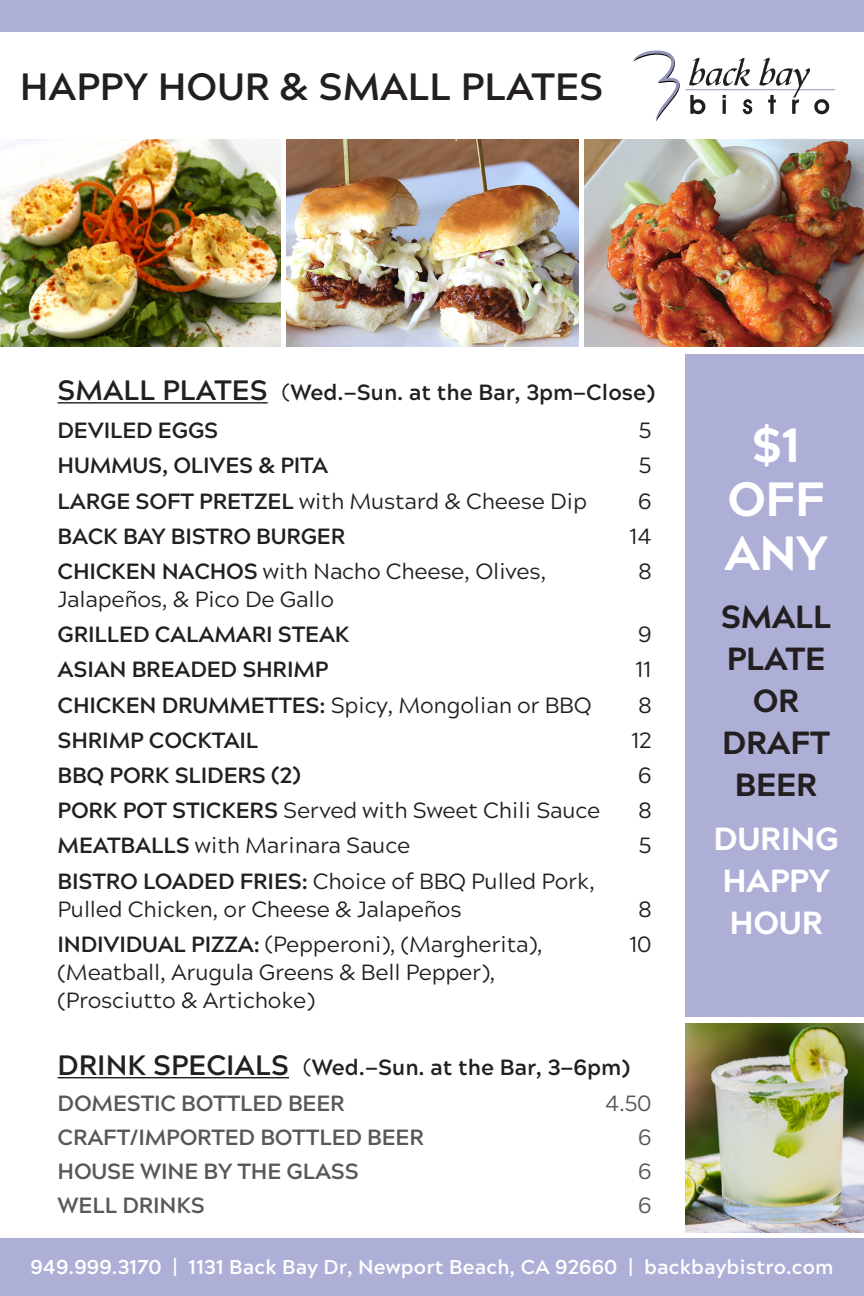
<style>
.page{position:relative;width:864px;height:1296px;background:#fff}
.page>*{position:absolute;margin:0;border:0;box-sizing:border-box;transform-origin:0 0}
.t1{font:800 48px/54px "Acherus Grotesque";letter-spacing:-.01em;color:#fff}
.t2{font:700 38px "Acherus Grotesque";color:#231f20}
.t3{font:800 32px/42px "Acherus Grotesque";letter-spacing:-.01em;color:#231f20}
.t4{font:800 32px "Acherus Grotesque";letter-spacing:-.01em;color:#fff}
.t5{font:22px/28px "Acherus Grotesque";letter-spacing:-.01em;color:#231f20}
.t6{font:700 22px "Acherus Grotesque";letter-spacing:-.01em;color:#231f20}
.t7{font:700 22px "Acherus Grotesque";letter-spacing:-.01em;color:#57585a}
.t8{font:22px "Acherus Grotesque";color:#57585a}
.t9{font:700 20px "Acherus Grotesque";letter-spacing:.01em;color:#fff}
.s1{font-size:28px}
.s2{font-weight:400}
.s3{font-weight:700}
</style>
<div class="page">
<div style="left:0;top:0;width:864px;height:32px;background:#adafd7"></div>
<div style="left:0;top:1238px;width:864px;height:58px;background:#adafd7"></div>
<div style="left:685px;top:354px;width:179px;height:876px;background:#adafd7"></div>
<img style="left:0;top:139px;width:280px;height:208px">
<img style="left:584px;top:139px;width:280px;height:208px">
<svg style="left:685px;top:1017px;width:179px;height:7px"></svg>
<img style="left:685px;top:1024px;width:179px;height:208px">
<img style="left:287px;top:139px;width:291px;height:208px">
<hr style="left:58px;top:402px;width:210px;height:2px;background:#231f20">
<hr style="left:58px;top:1077px;width:231px;height:1px;background:#231f20">
<svg style="left:690px;top:95px;width:15px;height:19px"></svg>
<hr style="left:723px;top:100px;width:3px;height:14px;background:#211e1e">
<svg style="left:743px;top:99px;width:9px;height:15px"></svg>
<hr style="left:686px;top:89px;width:149px;height:1px;background:#9194b6">
<svg style="left:689px;top:58px;width:61px;height:28px"></svg>
<svg style="left:759px;top:58px;width:70px;height:56px"></svg>
<svg style="left:633px;top:50px;width:47px;height:72px"></svg>
<p class="t2" style="left:20px;top:54px;width:585px">HAPPY HOUR &amp; SMALL PLATES</p>
<p class="t6" style="left:58px;top:374px;width:599px"><span class="s1">SMALL PLATES</span> <span class="s2">(</span>Wed.—Sun. at the Bar, 3pm—Close)</p>
<p class="t6" style="left:58px;top:412px;width:162px">DEVILED EGGS</p>
<p class="t5" style="left:639px;top:415px;width:14px">5</p>
<p class="t6" style="left:58px;top:447px;width:272px">HUMMUS, OLIVES &amp; PITA</p>
<p class="t5" style="left:639px;top:451px;width:14px">5</p>
<p class="t5" style="left:58px;top:486px;width:531px"><span class="s3">LARGE SOFT PRETZEL</span> with Mustard &amp; Cheese Dip</p>
<p class="t5" style="left:638px;top:486px;width:15px">6</p>
<p class="t6" style="left:58px;top:517px;width:289px">BACK BAY BISTRO BURGER</p>
<p class="t5" style="left:629px;top:521px;width:24px">14</p>
<p class="t5" style="left:58px;top:556px;width:490px"><span class="s3">CHICKEN NACHOS</span> with Nacho Cheese, Olives,</p>
<p class="t5" style="left:638px;top:556px;width:15px">8</p>
<p class="t5" style="left:58px;top:584px;width:278px">Jalapeños, &amp; Pico De Gallo</p>
<p class="t6" style="left:58px;top:616px;width:293px">GRILLED CALAMARI STEAK</p>
<p class="t5" style="left:638px;top:619px;width:15px">9</p>
<p class="t6" style="left:58px;top:651px;width:272px">ASIAN BREADED SHRIMP</p>
<p class="t5" style="left:636px;top:655px;width:18px">11</p>
<p class="t5" style="left:58px;top:690px;width:536px"><span class="s3">CHICKEN DRUMMETTES:</span> Spicy, Mongolian or BBQ</p>
<p class="t5" style="left:638px;top:690px;width:15px">8</p>
<p class="t6" style="left:58px;top:721px;width:202px">SHRIMP COCKTAIL</p>
<p class="t5" style="left:631px;top:725px;width:22px">12</p>
<p class="t6" style="left:58px;top:757px;width:244px">BBQ PORK SLIDERS (2)</p>
<p class="t5" style="left:638px;top:760px;width:15px">6</p>
<p class="t5" style="left:58px;top:795px;width:544px"><span class="s3">PORK POT STICKERS</span> Served with Sweet Chili Sauce</p>
<p class="t5" style="left:638px;top:795px;width:15px">8</p>
<p class="t5" style="left:58px;top:831px;width:354px"><span class="s3">MEATBALLS</span> with Marinara Sauce</p>
<p class="t5" style="left:639px;top:831px;width:14px">5</p>
<p class="t5" style="left:58px;top:866px;width:539px"><span class="s3">BISTRO LOADED FRIES:</span> Choice of BBQ Pulled Pork,<br>Pulled Chicken, or Cheese &amp; Jalapeños</p>
<p class="t5" style="left:638px;top:894px;width:15px">8</p>
<p class="t5" style="left:58px;top:929px;width:487px"><span class="s3">INDIVIDUAL PIZZA:</span> (Pepperoni), (Margherita),</p>
<p class="t5" style="left:629px;top:929px;width:24px">10</p>
<p class="t5" style="left:58px;top:957px;width:439px">(Meatball, Arugula Greens &amp; Bell Pepper), (Prosciutto &amp; Artichoke)</p>
<p class="t6" style="left:58px;top:1048px;width:574px"><span class="s1">DRINK SPECIALS</span> <span class="s2">(</span>Wed.—Sun. at the Bar, 3—6pm)</p>
<p class="t7" style="left:58px;top:1085px;width:289px">DOMESTIC BOTTLED BEER</p>
<p class="t8" style="left:605px;top:1085px;width:48px">4.50</p>
<p class="t7" style="left:58px;top:1119px;width:368px">CRAFT/IMPORTED BOTTLED BEER</p>
<p class="t8" style="left:638px;top:1119px;width:15px">6</p>
<p class="t7" style="left:58px;top:1153px;width:303px">HOUSE WINE BY THE GLASS</p>
<p class="t8" style="left:638px;top:1153px;width:15px">6</p>
<p class="t7" style="left:58px;top:1187px;width:149px">WELL DRINKS</p>
<p class="t8" style="left:638px;top:1187px;width:15px">6</p>
<p class="t1" style="left:752px;top:416px;width:49px">$1</p>
<p class="t1" style="left:724px;top:470px;width:105px">OFF<br>ANY</p>
<p class="t3" style="left:721px;top:594px;width:112px">SMALL<br>PLATE</p>
<p class="t3" style="left:753px;top:678px;width:48px">OR</p>
<p class="t3" style="left:722px;top:720px;width:109px;text-align:center">DRAFT<br>BEER</p>
<p class="t4" style="left:713px;top:811px;width:127px">DURING</p>
<p class="t4" style="left:722px;top:853px;width:109px">HAPPY</p>
<p class="t4" style="left:729px;top:895px;width:95px">HOUR</p>
<p class="t9" style="left:30px;top:1250px;width:805px">949.999.3170 | 1131 Back Bay Dr, Newport Beach, CA 92660 | backbaybistro.com</p>
</div>
